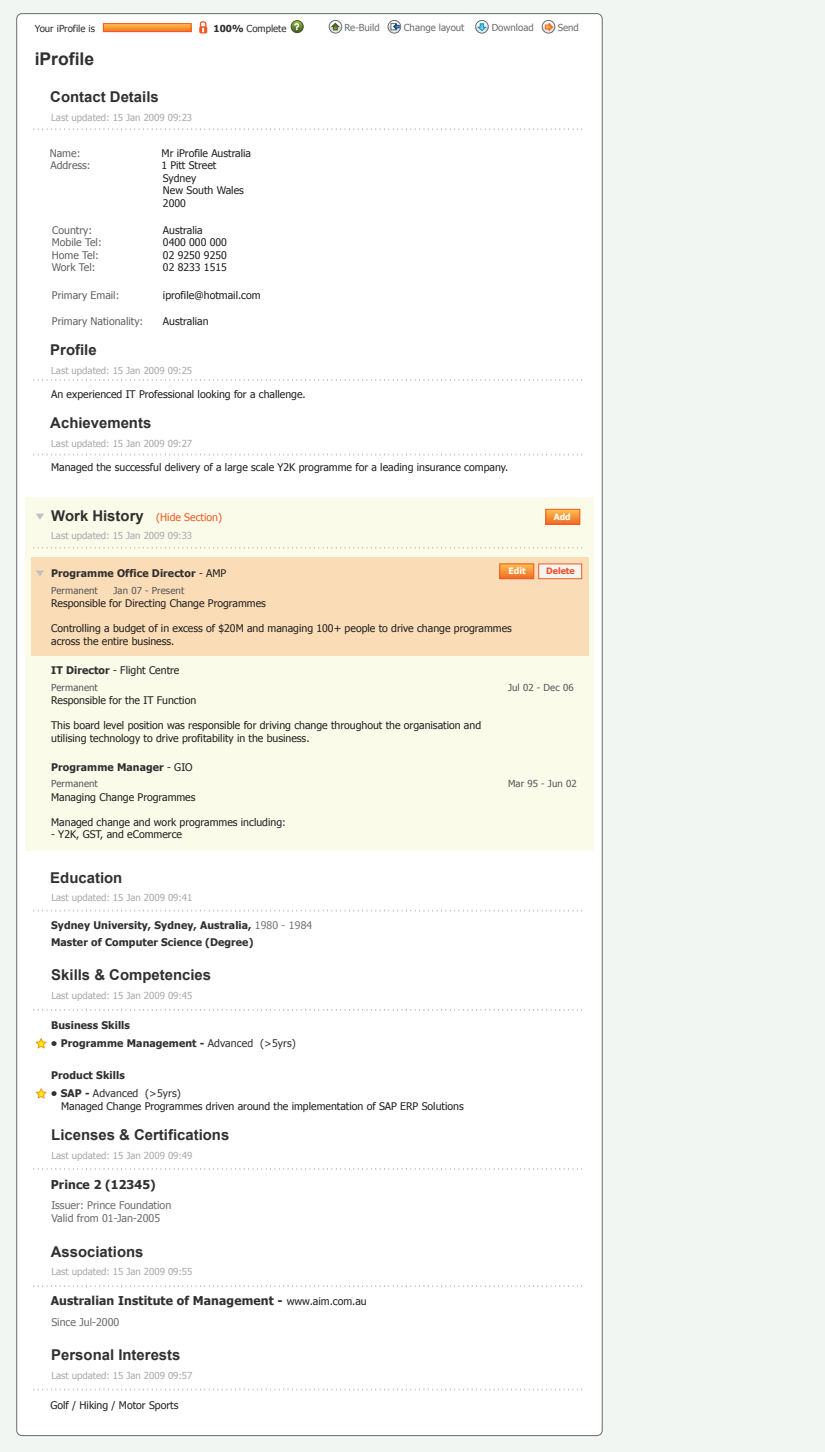
<style>
.page{position:relative;width:825px;height:1452px;background:#fff}
.page>*{position:absolute;margin:0;border:0;box-sizing:border-box;transform-origin:0 0}
.t1{font:700 17.5px "Arial";color:#312f30}
.t2{font:700 14.88px "Arial";color:#312f30}
.t3{font:700 12.16px "Tahoma";letter-spacing:.01em;color:#312f30}
.t4{font:10.67px/12.8px "Tahoma";color:#6c6d70}
.t5{font:10.5px/12.5px "Tahoma";color:#231f20}
.t6{font:700 10.5px/16.6px "Tahoma";letter-spacing:.01em;color:#312f30}
.t7{font:10.5px "Tahoma";color:#636366}
.t8{font:10.5px "Tahoma";color:#f15821}
.t9{font:9.62px "Tahoma";color:#a8a9ad}
.t10{font:9.62px "Tahoma";letter-spacing:.01em;color:#57585a}
.t11{font:9.62px "Tahoma";color:#6c6d70}
.t12{font:9.62px "Tahoma";color:#312f30}
.t13{font:700 8.75px "Tahoma";color:#fff}
.t14{font:700 8.75px "Tahoma";color:#f04d24}
.s1{font-weight:700}
.s2{font-family:"Arial";font-weight:700;font-size:14.88px;color:#312f30}
.s3{font-weight:400;color:#231f20}
.s4{font-weight:700;color:#312f30}
.s5{font-weight:400;color:#787877}
.s6{font-weight:400}
.s7{color:#312f30}
.s8{font-weight:400;font-size:10.5px;color:#231f20}
</style>
<div class="page">
<div style="left:0;top:0;width:824px;height:1452px;background:#f2f6f3"></div>
<div style="left:17px;top:14px;width:585px;height:1421px;background:#fff;border-radius:5px"></div>
<div style="left:26px;top:497px;width:568px;height:354px;background:#fafbe9"></div>
<div style="left:31px;top:557px;width:557px;height:99px;background:#faddb6"></div>
<svg style="left:547px;top:511px;width:31px;height:11px"></svg>
<div style="left:545px;top:509px;width:35px;height:15px;border:1px solid #f15a25"></div>
<svg style="left:501px;top:565px;width:31px;height:12px"></svg>
<div style="left:499px;top:563px;width:35px;height:16px;border:1px solid #f15a25"></div>
<div style="left:538px;top:563px;width:44px;height:16px;background:#f2f6f3;border:1px solid #f15a25"></div>
<svg style="left:33px;top:128px;width:550px;height:2px"></svg>
<svg style="left:33px;top:379px;width:549px;height:2px"></svg>
<svg style="left:33px;top:454px;width:550px;height:1px"></svg>
<svg style="left:33px;top:547px;width:550px;height:1px"></svg>
<svg style="left:33px;top:909px;width:550px;height:2px"></svg>
<svg style="left:33px;top:1009px;width:550px;height:1px"></svg>
<svg style="left:33px;top:1168px;width:550px;height:1px"></svg>
<svg style="left:33px;top:1285px;width:550px;height:2px"></svg>
<svg style="left:33px;top:1388px;width:550px;height:2px"></svg>
<svg style="left:105px;top:25px;width:84px;height:5px"></svg>
<div style="left:103px;top:23px;width:88px;height:9px;border:1px solid #f15821"></div>
<svg style="left:199px;top:26px;width:8px;height:7px"></svg>
<div style="left:290px;top:20px;width:13px;height:13px;border:1px solid #415525;border-radius:50%"></div>
<svg style="left:36px;top:570px;width:8px;height:6px"></svg>
<svg style="left:36px;top:514px;width:8px;height:6px"></svg>
<svg style="left:200px;top:21px;width:6px;height:11px"></svg>
<svg style="left:291px;top:21px;width:12px;height:12px"></svg>
<svg style="left:328px;top:20px;width:14px;height:14px"></svg>
<svg style="left:387px;top:20px;width:14px;height:14px"></svg>
<svg style="left:475px;top:20px;width:13px;height:14px"></svg>
<svg style="left:541px;top:20px;width:14px;height:14px"></svg>
<svg style="left:35px;top:1038px;width:12px;height:11px"></svg>
<svg style="left:35px;top:1088px;width:12px;height:11px"></svg>
<p class="t11" style="left:344px;top:21px;width:37px">Re-Build</p>
<p class="t11" style="left:403px;top:21px;width:62px">Change layout</p>
<p class="t11" style="left:491px;top:21px;width:44px">Download</p>
<p class="t11" style="left:557px;top:21px;width:23px">Send</p>
<p class="t12" style="left:35px;top:22px;width:62px">Your iProfile is</p>
<p class="t12" style="left:213px;top:22px;width:74px"><span class="s1">100%</span> Complete</p>
<h1 class="t1" style="left:35px;top:47px;width:61px">iProfile</h1>
<h2 class="t2" style="left:50px;top:87px;width:110px">Contact Details</h2>
<p class="t9" style="left:51px;top:111px;width:142px">Last updated: 15 Jan 2009 09:23</p>
<p class="t7" style="left:50px;top:146px;width:32px">Name:</p>
<p class="t5" style="left:161px;top:146px;width:91px">Mr iProfile Australia</p>
<p class="t7" style="left:50px;top:158px;width:42px">Address:</p>
<p class="t5" style="left:161px;top:159px;width:84px">1 Pitt Street<br>Sydney<br>New South Wales<br>2000</p>
<p class="t7" style="left:52px;top:223px;width:41px">Country:</p>
<p class="t5" style="left:163px;top:223px;width:41px">Australia</p>
<p class="t7" style="left:52px;top:235px;width:51px">Mobile Tel:</p>
<p class="t5" style="left:163px;top:236px;width:65px">0400 000 000</p>
<p class="t7" style="left:52px;top:248px;width:49px">Home Tel:</p>
<p class="t5" style="left:163px;top:248px;width:65px">02 9250 9250</p>
<p class="t7" style="left:52px;top:260px;width:45px">Work Tel:</p>
<p class="t5" style="left:163px;top:261px;width:65px">02 8233 1515</p>
<p class="t7" style="left:52px;top:288px;width:69px">Primary Email:</p>
<p class="t5" style="left:163px;top:288px;width:99px">iprofile@hotmail.com</p>
<p class="t7" style="left:52px;top:314px;width:93px">Primary Nationality:</p>
<p class="t5" style="left:163px;top:314px;width:47px">Australian</p>
<h2 class="t2" style="left:50px;top:340px;width:48px">Profile</h2>
<p class="t9" style="left:51px;top:364px;width:142px">Last updated: 15 Jan 2009 09:25</p>
<p class="t5" style="left:51px;top:387px;width:256px">An experienced IT Professional looking for a challenge.</p>
<h2 class="t2" style="left:50px;top:413px;width:102px">Achievements</h2>
<p class="t9" style="left:51px;top:437px;width:142px">Last updated: 15 Jan 2009 09:27</p>
<p class="t5" style="left:51px;top:460px;width:458px">Managed the successful delivery of a large scale Y2K programme for a leading insurance company.</p>
<p class="t8" style="left:51px;top:510px;width:172px"><span class="s2">Work History</span> (Hide Section)</p>
<p class="t9" style="left:51px;top:529px;width:142px">Last updated: 15 Jan 2009 09:33</p>
<p class="t6" style="left:51px;top:564px;width:176px">Programme Office Director <span class="s3">- AMP</span></p>
<p class="t10" style="left:51px;top:584px;width:48px">Permanent</p>
<p class="t10" style="left:113px;top:584px;width:72px">Jan 07 - Present</p>
<p class="t5" style="left:51px;top:596px;width:216px">Responsible for Directing Change Programmes</p>
<p class="t5" style="left:51px;top:621px;width:462px">Controlling a budget of in excess of $20M and managing 100+ people to drive change programmes across the entire business.</p>
<p class="t5" style="left:51px;top:663px;width:130px"><span class="s4">IT Director</span> - Flight Centre</p>
<p class="t10" style="left:51px;top:680px;width:48px">Permanent</p>
<p class="t10" style="left:508px;top:680px;width:67px">Jul 02 - Dec 06</p>
<p class="t5" style="left:51px;top:693px;width:146px">Responsible for the IT Function</p>
<p class="t5" style="left:51px;top:718px;width:431px">This board level position was responsible for driving change throughout the organisation and utilising technology to drive profitability in the business.</p>
<p class="t6" style="left:51px;top:758px;width:143px">Programme Manager <span class="s3">- GIO</span></p>
<p class="t10" style="left:51px;top:777px;width:48px">Permanent</p>
<p class="t10" style="left:508px;top:777px;width:70px">Mar 95 - Jun 02</p>
<p class="t5" style="left:51px;top:790px;width:146px">Managing Change Programmes</p>
<p class="t5" style="left:51px;top:815px;width:236px">Managed change and work programmes including:</p>
<p class="t5" style="left:51px;top:828px;width:132px">- Y2K, GST, and eCommerce</p>
<h2 class="t2" style="left:50px;top:867px;width:73px">Education</h2>
<p class="t9" style="left:51px;top:891px;width:142px">Last updated: 15 Jan 2009 09:41</p>
<p class="t6" style="left:51px;top:916px;width:262px">Sydney University, Sydney, Australia, <span class="s5">1980 - 1984<br></span>Master of Computer Science (Degree)</p>
<h2 class="t2" style="left:51px;top:965px;width:161px">Skills &amp; Competencies</h2>
<p class="t9" style="left:51px;top:989px;width:142px">Last updated: 15 Jan 2009 09:45</p>
<p class="t6" style="left:51px;top:1016px;width:80px">Business Skills</p>
<p class="t6" style="left:51px;top:1034px;width:246px">• Programme Management - <span class="s6">Advanced (&gt;5yrs)</span></p>
<p class="t6" style="left:51px;top:1066px;width:75px">Product Skills</p>
<p class="t5" style="left:61px;top:1086px;width:404px;text-indent:-10px"><span class="s4">• SAP -</span> <span class="s7">Advanced (&gt;5yrs)<br></span>Managed Change Programmes driven around the implementation of SAP ERP Solutions</p>
<h2 class="t2" style="left:51px;top:1125px;width:179px">Licenses &amp; Certifications</h2>
<p class="t9" style="left:51px;top:1149px;width:142px">Last updated: 15 Jan 2009 09:49</p>
<p class="t3" style="left:51px;top:1176px;width:106px">Prince 2 (12345)</p>
<p class="t4" style="left:51px;top:1198px;width:121px">Issuer: Prince Foundation<br>Valid from 01-Jan-2005</p>
<h2 class="t2" style="left:51px;top:1241px;width:94px">Associations</h2>
<p class="t9" style="left:51px;top:1265px;width:142px">Last updated: 15 Jan 2009 09:55</p>
<p class="t3" style="left:51px;top:1292px;width:317px">Australian Institute of Management - <span class="s8">www.aim.com.au</span></p>
<p class="t4" style="left:51px;top:1314px;width:70px">Since Jul-2000</p>
<h2 class="t2" style="left:51px;top:1345px;width:131px">Personal Interests</h2>
<p class="t9" style="left:51px;top:1368px;width:142px">Last updated: 15 Jan 2009 09:57</p>
<p class="t5" style="left:50px;top:1398px;width:129px">Golf / Hiking / Motor Sports</p>
<p class="t13" style="left:553px;top:511px;width:19px">Add</p>
<p class="t13" style="left:508px;top:565px;width:19px">Edit</p>
<p class="t14" style="left:546px;top:565px;width:30px">Delete</p>
</div>
